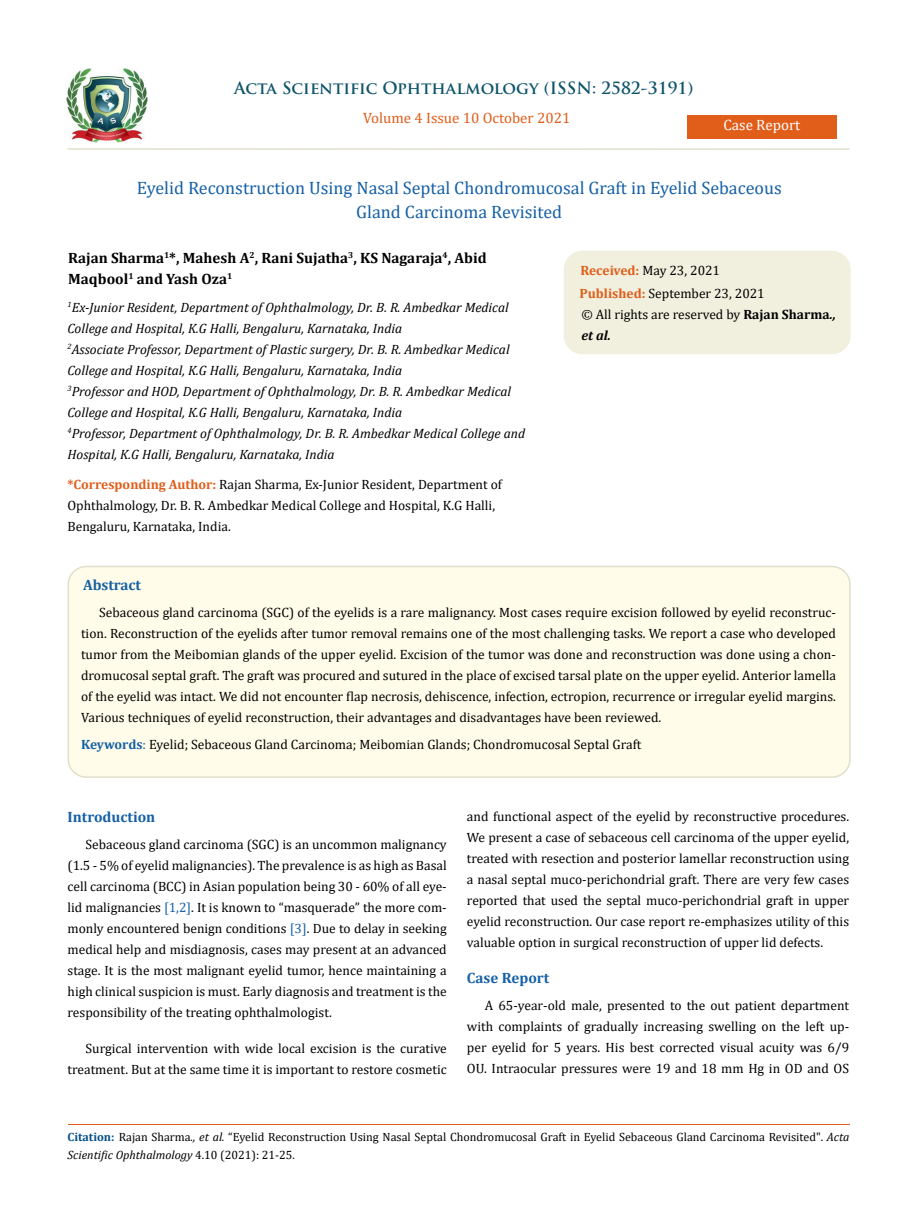
<style>
.page{position:relative;width:917px;height:1224px;background:#fff}
.page>*{position:absolute;margin:0;border:0;box-sizing:border-box;transform-origin:0 0}
.t1{font:18px/24px "Cambria";color:#1560a6;text-align:center}
.t2{font:700 16.5px "Trajan Pro";color:#0e546a}
.t3{font:700 15px/21px "Cambria";color:#000}
.t4{font:700 15px "Cambria";color:#1560a6}
.t5{font:15px "Cambria";color:#e05d1a}
.t6{font:15px "Cambria";color:#fff}
.t7{font:13.5px/21px "Cambria";color:#000;text-align:justify}
.t8{font:italic 13.5px/21px "Cambria";color:#000}
.t9{font:12px/18px "Cambria";color:#000}
.s1{font-weight:700;color:#e05d1a}
.s2{font-weight:700}
.s3{font-weight:700;font-style:italic}
.s4{font-weight:700;color:#1560a6}
.s5{color:#1560a6}
.s6{font-weight:700;color:#035089}
.s7{font-style:italic}
</style>
<div class="page">
<img style="left:67px;top:68px;width:80px;height:74px">
<div style="left:687px;top:116px;width:149px;height:23px;background:#e05d1a"></div>
<div style="left:564px;top:251px;width:285px;height:102px;background:#f1f0de;border-radius:18px"></div>
<div style="left:563px;top:251px;width:287px;height:103px;border:2px solid #f1f0de;border-radius:18px"></div>
<div style="left:68px;top:567px;width:782px;height:210px;background:#fffde9;border-radius:18px"></div>
<div style="left:68px;top:566px;width:782px;height:212px;border:2px solid #e0dfcd;border-radius:18px"></div>
<hr style="left:68px;top:1124px;width:781px;height:1px;background:#e05d1a">
<hr style="left:67px;top:148px;width:782px;height:2px;background:#e0dfcd">
<p class="t2" style="left:234px;top:77px;width:461px">Acta Scientific Ophthalmology (ISSN: 2582-3191)</p>
<p class="t5" style="left:363px;top:109px;width:209px">Volume 4 Issue 10 October 2021</p>
<p class="t6" style="left:723px;top:116px;width:78px">Case Report</p>
<h1 class="t1" style="left:137px;top:175px;width:646px">Eyelid Reconstruction Using Nasal Septal Chondromucosal Graft in Eyelid Sebaceous<br>Gland Carcinoma Revisited</h1>
<p class="t3" style="left:68px;top:247px;width:420px">Rajan Sharma<sup>1</sup>*, Mahesh A<sup>2</sup>, Rani Sujatha<sup>3</sup>, KS Nagaraja<sup>4</sup>, Abid<br>Maqbool<sup>1</sup> and Yash Oza<sup>1</sup></p>
<p class="t8" style="left:68px;top:296px;width:459px"><sup>1</sup>Ex-Junior Resident, Department of Ophthalmology, Dr. B. R. Ambedkar Medical College and Hospital, K.G Halli, Bengaluru, Karnataka, India<br><sup>2</sup>Associate Professor, Department of Plastic surgery, Dr. B. R. Ambedkar Medical College and Hospital, K.G Halli, Bengaluru, Karnataka, India<br><sup>3</sup>Professor and HOD, Department of Ophthalmology, Dr. B. R. Ambedkar Medical College and Hospital, K.G Halli, Bengaluru, Karnataka, India<br><sup>4</sup>Professor, Department of Ophthalmology, Dr. B. R. Ambedkar Medical College and Hospital, K.G Halli, Bengaluru, Karnataka, India</p>
<p class="t7" style="left:67px;top:474px;width:436px;text-align:left"><span class="s1">*Corresponding Author:</span> Rajan Sharma, Ex-Junior Resident, Department of<br>Ophthalmology, Dr. B. R. Ambedkar Medical College and Hospital, K.G Halli,<br>Bengaluru, Karnataka, India.</p>
<p class="t7" style="left:579px;top:258px;width:187px;line-height:23px"><span class="s1">Received:</span> May 23, 2021<br><span class="s1">Published:</span> September 23, 2021</p>
<p class="t7" style="left:581px;top:304px;width:256px">© All rights are reserved by <span class="s2">Rajan Sharma</span><span class="s3">., et al.</span></p>
<p class="t4" style="left:83px;top:574px;width:60px">Abstract</p>
<p class="t7" style="left:81px;top:602px;width:756px;text-indent:18px">Sebaceous gland carcinoma (SGC) of the eyelids is a rare malignancy. Most cases require excision followed by eyelid reconstruc&shy;tion. Reconstruction of the eyelids after tumor removal remains one of the most challenging tasks. We report a case who developed tumor from the Meibomian glands of the upper eyelid. Excision of the tumor was done and reconstruction was done using a chon&shy;dromucosal septal graft. The graft was procured and sutured in the place of excised tarsal plate on the upper eyelid. Anterior lamella of the eyelid was intact. We did not encounter flap necrosis, dehiscence, infection, ectropion, recurrence or irregular eyelid margins.<br>Various techniques of eyelid reconstruction, their advantages and disadvantages have been reviewed.</p>
<p class="t7" style="left:81px;top:734px;width:561px"><span class="s4">Keywords</span><span class="s5">:</span> Eyelid; Sebaceous Gland Carcinoma; Meibomian Glands; Chondromucosal Septal Graft</p>
<p class="t4" style="left:68px;top:806px;width:89px">Introduction</p>
<p class="t7" style="left:68px;top:834px;width:381px;text-indent:18px">Sebaceous gland carcinoma (SGC) is an uncommon malignancy (1.5 - 5% of eyelid malignancies). The prevalence is as high as Basal cell carcinoma (BCC) in Asian population being 30 - 60% of all eye&shy;lid malignancies <span class="s5">[1,2]</span>. It is known to “masquerade” the more com&shy;monly encountered benign conditions <span class="s5">[3]</span>. Due to delay in seeking medical help and misdiagnosis, cases may present at an advanced stage. It is the most malignant eyelid tumor, hence maintaining a high clinical suspicion is must. Early diagnosis and treatment is the responsibility of the treating ophthalmologist.</p>
<p class="t7" style="left:68px;top:1038px;width:381px;text-align:right">Surgical intervention with wide local excision is the curative treatment. But at the same time it is important to restore cosmetic</p>
<p class="t7" style="left:467px;top:805px;width:384px">and functional aspect of the eyelid by reconstructive procedures.<br>We present a case of sebaceous cell carcinoma of the upper eyelid, treated with resection and posterior lamellar reconstruction using a nasal septal muco-perichondrial graft. There are very few cases reported that used the septal muco-perichondrial graft in upper eyelid reconstruction. Our case report re-emphasizes utility of this valuable option in surgical reconstruction of upper lid defects.</p>
<p class="t4" style="left:467px;top:967px;width:84px">Case Report</p>
<p class="t7" style="left:467px;top:994px;width:384px;text-indent:18px">A 65-year-old male, presented to the out patient department with complaints of gradually increasing swelling on the left up&shy;per eyelid for 5 years. His best corrected visual acuity was 6/9<br>OU. Intraocular pressures were 19 and 18 mm Hg in OD and OS</p>
<p class="t9" style="left:68px;top:1128px;width:783px"><span class="s6">Citation:</span> Rajan Sharma<span class="s7">., et al.</span> “Eyelid Reconstruction Using Nasal Septal Chondromucosal Graft in Eyelid Sebaceous Gland Carcinoma Revisited". <span class="s7">Acta<br>Scientific Ophthalmology</span> 4.10 (2021): 21-25.</p>
</div>
